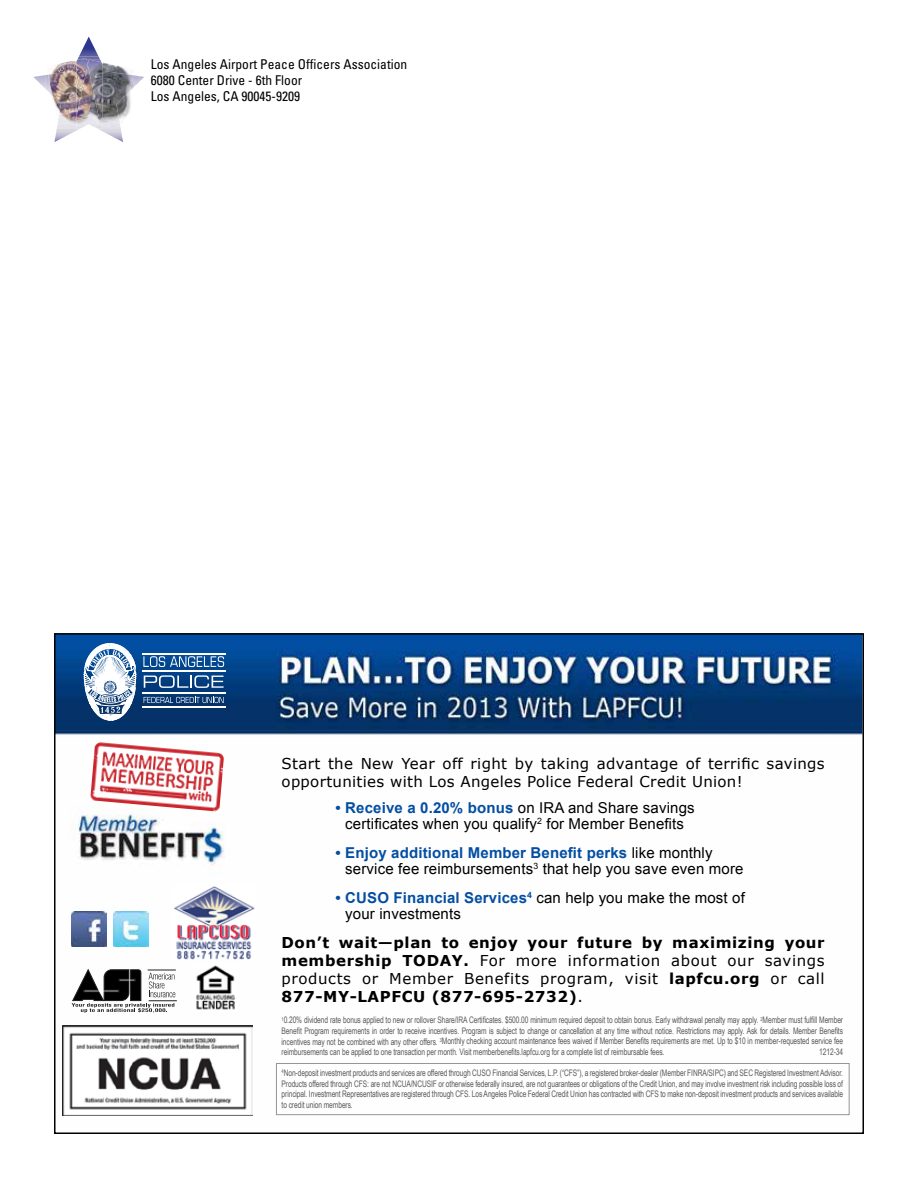
<style>
.page{position:relative;width:918px;height:1188px;background:#fff}
.page>*{position:absolute;margin:0;border:0;box-sizing:border-box;transform-origin:0 0}
.t1{font:15px/16.5px "Arial";letter-spacing:.01em;color:#000}
.t2{font:700 15px/18px "Verdana";letter-spacing:.04em;color:#000;text-align:justify}
.t3{font:15px/18px "Verdana";letter-spacing:.02em;color:#000}
.t4{font:condensed 13.5px/16.2px "Univers LT Std";color:#000}
.t5{font:9px/10.5px "Arial Narrow";letter-spacing:-.01em;color:#58595b;text-align:justify;scale:.9 1}
.s1{font-weight:700;color:#034ea2}
.s2{font-weight:400}
</style>
<div class="page">
<img style="left:33px;top:37px;width:111px;height:105px">
<img style="left:102px;top:59px;width:37px;height:16px">
<img style="left:77px;top:75px;width:62px;height:54px">
<img style="left:102px;top:62px;width:33px;height:63px">
<img style="left:102px;top:64px;width:31px;height:60px">
<img style="left:45px;top:57px;width:55px;height:71px">
<img style="left:77px;top:59px;width:25px;height:69px">
<img style="left:91px;top:60px;width:11px;height:60px">
<img style="left:46px;top:59px;width:45px;height:63px">
<img style="left:48px;top:58px;width:39px;height:67px">
<img style="left:77px;top:65px;width:22px;height:53px">
<img style="left:57px;top:636px;width:804px;height:480px">
<img style="left:83px;top:739px;width:149px;height:77px">
<img style="left:172px;top:885px;width:84px;height:76px">
<img style="left:62px;top:1025px;width:191px;height:90px">
<img style="left:113px;top:911px;width:35px;height:36px">
<img style="left:71px;top:911px;width:35px;height:36px">
<svg style="left:71px;top:967px;width:106px;height:46px"></svg>
<img style="left:193px;top:963px;width:45px;height:48px">
<svg style="left:144px;top:697px;width:80px;height:6px"></svg>
<svg style="left:144px;top:675px;width:80px;height:13px"></svg>
<svg style="left:143px;top:656px;width:81px;height:11px"></svg>
<hr style="left:142px;top:653px;width:83px;height:1px;background:#fff">
<hr style="left:142px;top:692px;width:84px;height:1px;background:#fff">
<hr style="left:142px;top:670px;width:84px;height:1px;background:#fff">
<hr style="left:142px;top:707px;width:84px;height:1px;background:#fff">
<svg style="left:84px;top:643px;width:53px;height:78px"></svg>
<div style="left:276px;top:1063px;width:574px;height:52px;border:1px solid #939598"></div>
<svg style="left:838px;top:1108px;width:9px;height:8px"></svg>
<h2 class="t4" style="left:151px;top:56px;width:258px">Los Angeles Airport Peace Officers Association<br>6080 Center Drive - 6th Floor<br>Los Angeles, CA 90045-9209</h2>
<h1 class="t3" style="left:282px;top:755px;width:545px">Start the New Year off right by taking advantage of terrific savings opportunities with Los Angeles Police Federal Credit Union!</h1>
<h1 class="t1" style="left:336px;top:799px;width:361px;text-align:center"><span class="s1">• Receive a 0.20% bonus</span> on IRA and Share savings certificates when you qualify<sup>2</sup> for Member Benefits</h1>
<h1 class="t1" style="left:345px;top:844px;width:400px;text-indent:-10px"><span class="s1">• Enjoy additional Member Benefit perks</span> like monthly service fee reimbursements<sup>3</sup> that help you save even more</h1>
<h1 class="t1" style="left:345px;top:889px;width:401px;text-indent:-10px"><span class="s1">• CUSO Financial Services</span><sup>4</sup> can help you make the most of your investments</h1>
<h1 class="t2" style="left:282px;top:933px;width:545px">Don’t wait—plan to enjoy your future by maximizing your membership TODAY. <span class="s2">For more information about our savings products or Member Benefits program, visit</span> lapfcu.org <span class="s2">or call </span>877-MY-LAPFCU (877-695-2732)<span class="s2">.</span></h1>
<p class="t5" style="left:282px;top:1015px;width:625px"><sup>1</sup>0.20% dividend rate bonus applied to new or rollover Share/IRA Certificates. $500.00 minimum required deposit to obtain bonus. Early withdrawal penalty may apply. <sup>2</sup>Member must fulfill Member Benefit Program requirements in order to receive incentives. Program is subject to change or cancellation at any time without notice. Restrictions may apply. Ask for details. Member Benefits incentives may not be combined with any other offers. <sup>3</sup>Monthly checking account maintenance fees waived if Member Benefits requirements are met. Up to $10 in member-requested service fee reimbursements can be applied to one transaction per month. Visit memberbenefits.lapfcu.org for a complete list of reimbursable fees.</p>
<p class="t5" style="left:819px;top:1046px;width:28px">1212-34</p>
<p class="t5" style="left:282px;top:1067px;width:625px"><sup>4</sup>Non-deposit investment products and services are offered through CUSO Financial Services, L.P. (“CFS”), a registered broker-dealer (Member FINRA/SIPC) and SEC Registered Investment Advisor.<br>Products offered through CFS: are not NCUA/NCUSIF or otherwise federally insured, are not guarantees or obligations of the Credit Union, and may involve investment risk including possible loss of principal. Investment Representatives are registered through CFS. Los Angeles Police Federal Credit Union has contracted with CFS to make non-deposit investment products and services available to credit union members.</p>
</div>
